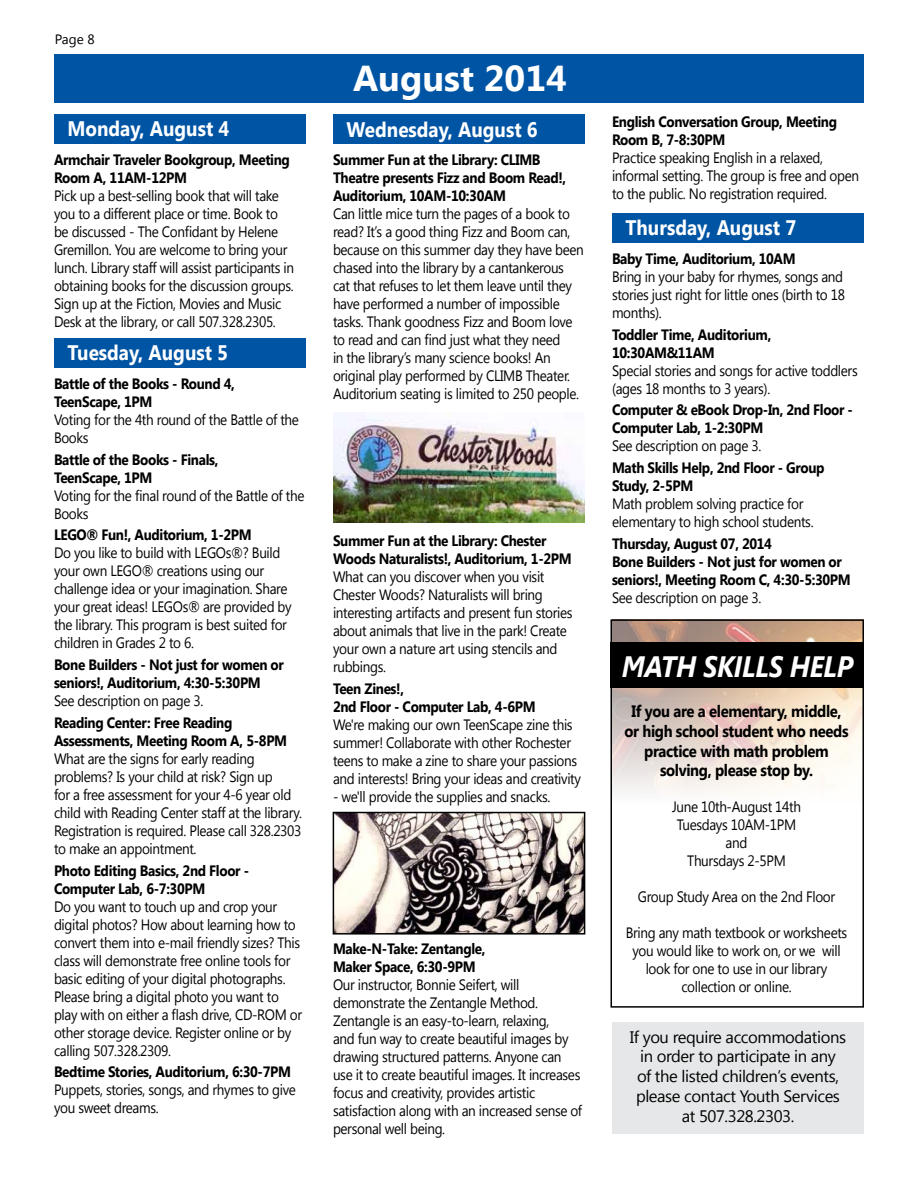
<style>
.page{position:relative;width:918px;height:1188px;background:#fff}
.page>*{position:absolute;margin:0;border:0;box-sizing:border-box;transform-origin:0 0}
.t1{font:700 36px "Segoe UI";color:#fff}
.t2{font:italic 700 29.4px "Segoe UI";letter-spacing:-.01em;color:#fff;scale:.9 1}
.t3{font:700 21px "Segoe UI";color:#fff;scale:.9 1}
.t4{font:16.65px/20px "Segoe UI";letter-spacing:-.025em;color:#000;text-align:center}
.t5{font:700 16.5px/19.8px "Segoe UI";letter-spacing:-.025em;color:#000;text-align:center;scale:.9 1}
.t6{font:15px/18px "Segoe UI";letter-spacing:-.025em;color:#000;scale:.9 1}
.t7{font:700 15px/18px "Segoe UI";letter-spacing:-.025em;color:#000;scale:.9 1}
.t8{font:13.5px "Segoe UI";color:#000}
</style>
<div class="page">
<div style="left:54px;top:54px;width:810px;height:49px;background:#0054a4"></div>
<div style="left:612px;top:1023px;width:252px;height:111px;background:#e6e7e8"></div>
<div style="left:333px;top:114px;width:252px;height:30px;background:#0054a4"></div>
<div style="left:612px;top:213px;width:252px;height:29px;background:#0054a4"></div>
<div style="left:54px;top:338px;width:252px;height:29px;background:#0054a4"></div>
<img style="left:336px;top:815px;width:246px;height:117px">
<div style="left:333px;top:812px;width:252px;height:123px;border:2px solid #000"></div>
<img style="left:333px;top:413px;width:252px;height:110px">
<div style="left:54px;top:114px;width:252px;height:29px;background:#0054a4"></div>
<img style="left:613px;top:622px;width:248px;height:170px">
<div style="left:610px;top:619px;width:254px;height:389px;border:2px solid #000"></div>
<div style="left:611px;top:642px;width:252px;height:46px;background:#000"></div>
<p class="t8" style="left:55px;top:30px;width:41px">Page 8</p>
<h3 class="t3" style="left:68px;top:114px;width:182px">Monday, August 4</h3>
<p class="t7" style="left:54px;top:150px;width:264px">Armchair Traveler Bookgroup, Meeting<br>Room A, 11AM-12PM</p>
<p class="t6" style="left:54px;top:186px;width:268px">Pick up a best-selling book that will take you to a different place or time. Book to be discussed - The Confidant by Helene Gremillon. You are welcome to bring your lunch. Library staff will assist participants in obtaining books for the discussion groups.<br>Sign up at the Fiction, Movies and Music Desk at the library, or call 507.328.2305.</p>
<h3 class="t3" style="left:68px;top:338px;width:180px">Tuesday, August 5</h3>
<p class="t7" style="left:54px;top:374px;width:203px">Battle of the Books - Round 4,<br>TeenScape, 1PM</p>
<p class="t6" style="left:54px;top:410px;width:274px">Voting for the 4th round of the Battle of the<br>Books</p>
<p class="t7" style="left:54px;top:450px;width:184px">Battle of the Books - Finals,<br>TeenScape, 1PM</p>
<p class="t6" style="left:54px;top:486px;width:280px">Voting for the final round of the Battle of the<br>Books</p>
<p class="t7" style="left:54px;top:525px;width:221px">LEGO® Fun!, Auditorium, 1-2PM</p>
<p class="t6" style="left:54px;top:543px;width:266px">Do you like to build with LEGOs®? Build your own LEGO® creations using our challenge idea or your imagination. Share your great ideas! LEGOs® are provided by the library. This program is best suited for children in Grades 2 to 6.</p>
<p class="t7" style="left:54px;top:655px;width:257px">Bone Builders - Not just for women or seniors!, Auditorium, 4:30-5:30PM</p>
<p class="t6" style="left:54px;top:691px;width:167px">See description on page 3.</p>
<p class="t7" style="left:54px;top:713px;width:261px">Reading Center: Free Reading<br>Assessments, Meeting Room A, 5-8PM</p>
<p class="t6" style="left:54px;top:749px;width:277px">What are the signs for early reading problems? Is your child at risk? Sign up<br>for a free assessment for your 4-6 year old child with Reading Center staff at the library.<br>Registration is required. Please call 328.2303 to make an appointment.</p>
<p class="t7" style="left:54px;top:860px;width:218px">Photo Editing Basics, 2nd Floor -<br>Computer Lab, 6-7:30PM</p>
<p class="t6" style="left:54px;top:897px;width:277px">Do you want to touch up and crop your digital photos? How about learning how to convert them into e-mail friendly sizes? This class will demonstrate free online tools for basic editing of your digital photographs.<br>Please bring a digital photo you want to play with on either a flash drive, CD-ROM or other storage device. Register online or by calling 507.328.2309.</p>
<p class="t7" style="left:54px;top:1062px;width:265px">Bedtime Stories, Auditorium, 6:30-7PM</p>
<p class="t6" style="left:54px;top:1080px;width:270px">Puppets, stories, songs, and rhymes to give you sweet dreams.</p>
<h1 class="t1" style="left:353px;top:53px;width:215px">August 2014</h1>
<h3 class="t3" style="left:346px;top:114px;width:214px">Wednesday, August 6</h3>
<p class="t7" style="left:333px;top:150px;width:261px">Summer Fun at the Library: CLIMB<br>Theatre presents Fizz and Boom Read!,<br>Auditorium, 10AM-10:30AM</p>
<p class="t6" style="left:333px;top:204px;width:280px">Can little mice turn the pages of a book to read? It’s a good thing Fizz and Boom can, because on this summer day they have been chased into the library by a cantankerous cat that refuses to let them leave until they have performed a number of impossible tasks. Thank goodness Fizz and Boom love to read and can find just what they need<br>in the library’s many science books! An original play performed by CLIMB Theater.<br>Auditorium seating is limited to 250 people.</p>
<p class="t7" style="left:333px;top:531px;width:267px">Summer Fun at the Library: Chester<br>Woods Naturalists!, Auditorium, 1-2PM</p>
<p class="t6" style="left:333px;top:567px;width:268px">What can you discover when you visit Chester Woods? Naturalists will bring interesting artifacts and present fun stories about animals that live in the park! Create your own a nature art using stencils and rubbings.</p>
<p class="t7" style="left:333px;top:679px;width:227px">Teen Zines!,<br>2nd Floor - Computer Lab, 4-6PM</p>
<p class="t6" style="left:333px;top:715px;width:277px">We're making our own TeenScape zine this summer! Collaborate with other Rochester teens to make a zine to share your passions and interests! Bring your ideas and creativity</p>
<p class="t6" style="left:333px;top:787px;width:243px">- we'll provide the supplies and snacks.</p>
<p class="t7" style="left:333px;top:939px;width:171px">Make-N-Take: Zentangle,<br>Maker Space, 6:30-9PM</p>
<p class="t6" style="left:333px;top:975px;width:278px">Our instructor, Bonnie Seifert, will demonstrate the Zentangle Method.<br>Zentangle is an easy-to-learn, relaxing,<br>and fun way to create beautiful images by drawing structured patterns. Anyone can use it to create beautiful images. It increases focus and creativity, provides artistic satisfaction along with an increased sense of personal well being.</p>
<p class="t7" style="left:612px;top:112px;width:252px">English Conversation Group, Meeting<br>Room B, 7-8:30PM</p>
<p class="t6" style="left:612px;top:148px;width:276px">Practice speaking English in a relaxed, informal setting. The group is free and open to the public. No registration required.</p>
<h3 class="t3" style="left:626px;top:213px;width:191px">Thursday, August 7</h3>
<p class="t7" style="left:612px;top:249px;width:206px">Baby Time, Auditorium, 10AM</p>
<p class="t6" style="left:612px;top:267px;width:260px;text-align:justify">Bring in your baby for rhymes, songs and stories just right for little ones (birth to 18 months).</p>
<p class="t7" style="left:612px;top:325px;width:179px">Toddler Time, Auditorium,<br>10:30AM&amp;11AM</p>
<p class="t6" style="left:612px;top:361px;width:275px">Special stories and songs for active toddlers (ages 18 months to 3 years).</p>
<p class="t7" style="left:612px;top:400px;width:269px">Computer &amp; eBook Drop-In, 2nd Floor -<br>Computer Lab, 1-2:30PM</p>
<p class="t6" style="left:612px;top:436px;width:167px">See description on page 3.</p>
<p class="t7" style="left:612px;top:458px;width:238px">Math Skills Help, 2nd Floor - Group<br>Study, 2-5PM</p>
<p class="t6" style="left:612px;top:494px;width:226px">Math problem solving practice for elementary to high school students.</p>
<p class="t7" style="left:612px;top:534px;width:267px">Thursday, August 07, 2014<br>Bone Builders - Not just for women or seniors!, Meeting Room C, 4:30-5:30PM</p>
<p class="t6" style="left:612px;top:588px;width:167px">See description on page 3.</p>
<h2 class="t2" style="left:622px;top:646px;width:259px">MATH SKILLS HELP</h2>
<p class="t5" style="left:624px;top:700px;width:251px">If you are a elementary, middle, or high school student who needs practice with math problem solving, please stop by.</p>
<p class="t6" style="left:672px;top:797px;width:145px;text-align:center">June 10th-August 14th<br>Tuesdays 10AM-1PM and<br>Thursdays 2-5PM</p>
<p class="t6" style="left:638px;top:887px;width:221px">Group Study Area on the 2nd Floor</p>
<p class="t6" style="left:626px;top:923px;width:248px;text-align:center">Bring any math textbook or worksheets you would like to work on, or we will look for one to use in our library collection or online.</p>
<p class="t4" style="left:630px;top:1026px;width:218px">If you require accommodations in order to participate in any<br>of the listed children’s events, please contact Youth Services at 507.328.2303.</p>
</div>
